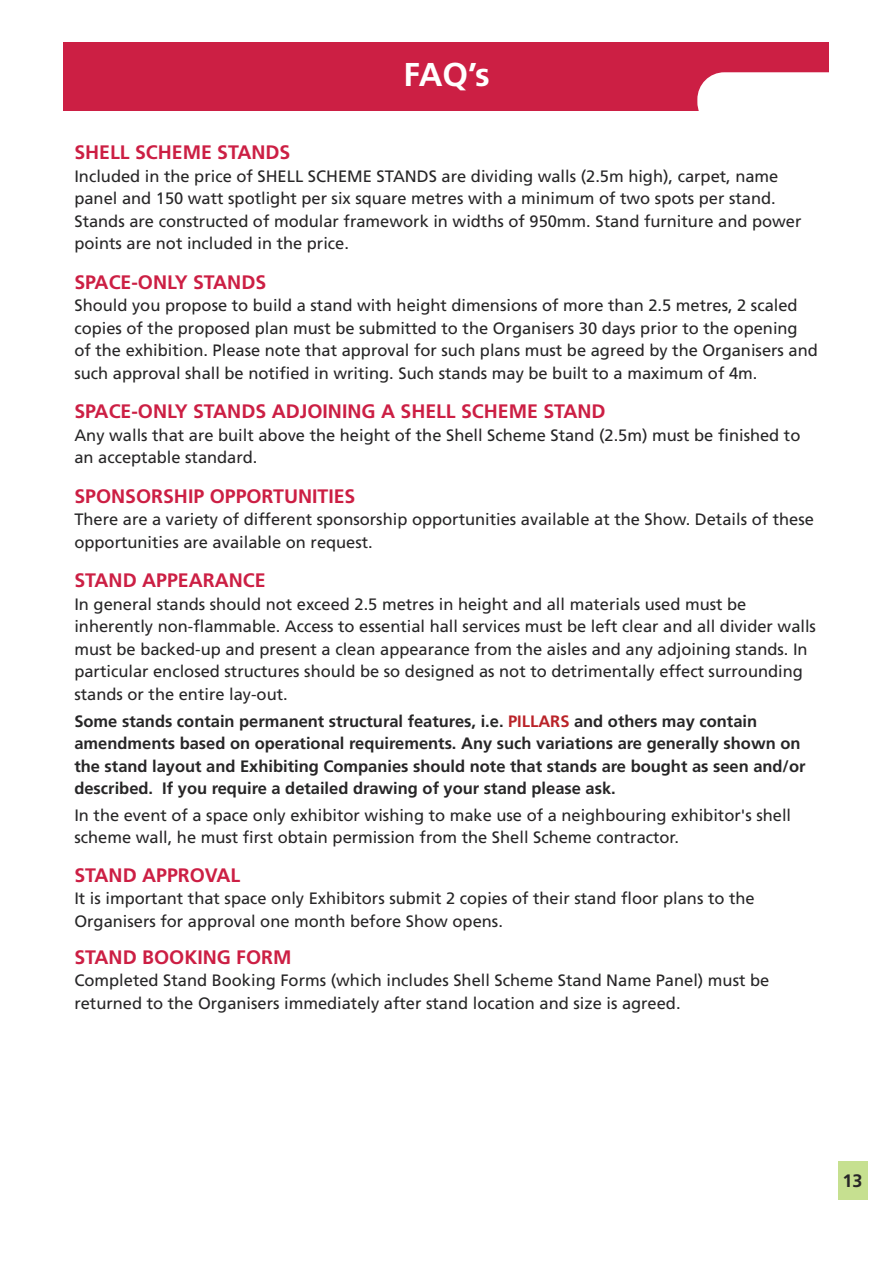
<style>
.page{position:relative;width:893px;height:1263px;background:#fff}
.page>*{position:absolute;margin:0;border:0;box-sizing:border-box;transform-origin:0 0}
.t1{font:700 33px "Frutiger";color:#fff}
.t2{font:700 19.5px "Frutiger";color:#cc1f44}
.t3{font:700 18px "Frutiger";color:#272627}
.t4{font:16.5px/22.5px "Frutiger";color:#272627}
.t5{font:700 16.5px/22.5px "Frutiger";color:#272627}
.s1{color:#ba2329}
</style>
<div class="page">
<div style="left:64px;top:43px;width:765px;height:68px;background:#cc1f44"></div>
<div style="left:697px;top:72px;width:192px;height:57px;background:#fff;border-radius:27px"></div>
<div style="left:838px;top:1161px;width:29px;height:38px;background:#c6e090"></div>
<h1 class="t1" style="left:403px;top:61px;width:88px">FAQ’s</h1>
<p class="t2" style="left:74px;top:145px;width:218px">SHELL SCHEME STANDS</p>
<p class="t4" style="left:74px;top:166px;width:728px">Included in the price of SHELL SCHEME STANDS are dividing walls (2.5m high), carpet, name panel and 150 watt spotlight per six square metres with a minimum of two spots per stand.<br>Stands are constructed of modular framework in widths of 950mm. Stand furniture and power points are not included in the price.</p>
<p class="t2" style="left:74px;top:274px;width:193px">SPACE-ONLY STANDS</p>
<p class="t4" style="left:74px;top:295px;width:745px">Should you propose to build a stand with height dimensions of more than 2.5 metres, 2 scaled copies of the proposed plan must be submitted to the Organisers 30 days prior to the opening of the exhibition. Please note that approval for such plans must be agreed by the Organisers and such approval shall be notified in writing. Such stands may be built to a maximum of 4m.</p>
<p class="t2" style="left:74px;top:404px;width:533px">SPACE-ONLY STANDS ADJOINING A SHELL SCHEME STAND</p>
<p class="t4" style="left:74px;top:425px;width:727px">Any walls that are built above the height of the Shell Scheme Stand (2.5m) must be finished to an acceptable standard.</p>
<p class="t2" style="left:74px;top:488px;width:283px">SPONSORSHIP OPPORTUNITIES</p>
<p class="t4" style="left:74px;top:510px;width:741px">There are a variety of different sponsorship opportunities available at the Show. Details of these opportunities are available on request.</p>
<p class="t2" style="left:74px;top:573px;width:193px">STAND APPEARANCE</p>
<p class="t4" style="left:74px;top:594px;width:743px">In general stands should not exceed 2.5 metres in height and all materials used must be inherently non-flammable. Access to essential hall services must be left clear and all divider walls must be backed-up and present a clean appearance from the aisles and any adjoining stands. In particular enclosed structures should be so designed as not to detrimentally effect surrounding stands or the entire lay-out.</p>
<p class="t5" style="left:74px;top:711px;width:733px">Some stands contain permanent structural features, i.e. <span class="s1">PILLARS</span> and others may contain amendments based on operational requirements. Any such variations are generally shown on the stand layout and Exhibiting Companies should note that stands are bought as seen and/or described. If you require a detailed drawing of your stand please ask.</p>
<p class="t4" style="left:74px;top:805px;width:718px">In the event of a space only exhibitor wishing to make use of a neighbouring exhibitor's shell scheme wall, he must first obtain permission from the Shell Scheme contractor.</p>
<p class="t2" style="left:74px;top:868px;width:167px">STAND APPROVAL</p>
<p class="t4" style="left:74px;top:889px;width:682px;line-height:22px">It is important that space only Exhibitors submit 2 copies of their stand floor plans to the<br>Organisers for approval one month before Show opens.</p>
<p class="t2" style="left:74px;top:949px;width:219px">STAND BOOKING FORM</p>
<p class="t4" style="left:74px;top:971px;width:696px">Completed Stand Booking Forms (which includes Shell Scheme Stand Name Panel) must be returned to the Organisers immediately after stand location and size is agreed.</p>
<p class="t3" style="left:843px;top:1173px;width:21px">13</p>
</div>
